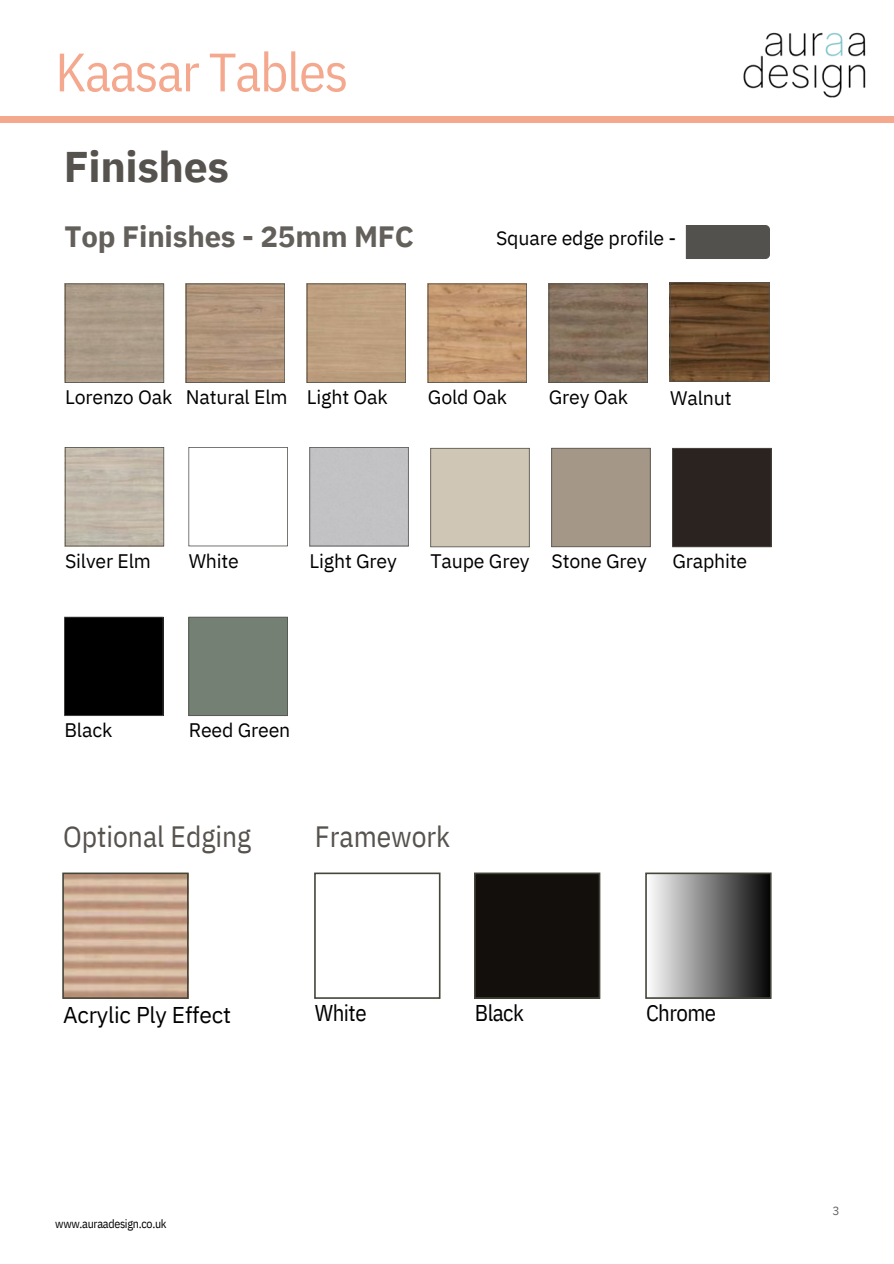
<style>
.page{position:relative;width:894px;height:1264px;background:#fff}
.page>*{position:absolute;margin:0;border:0;box-sizing:border-box;transform-origin:0 0}
.t1{font:54px "IBM Plex Sans Cond";letter-spacing:-.025em;color:#f4a88e}
.t2{font:700 42.75px "IBM Plex Sans";letter-spacing:-.01em;color:#56524e}
.t3{font:29.25px "IBM Plex Sans Cond";color:#56524e}
.t4{font:700 29.25px "IBM Plex Sans";letter-spacing:-.005em;color:#635f5b}
.t5{font:22.8px "IBM Plex Sans";letter-spacing:-.01em;color:#000}
.t6{font:22.8px "IBM Plex Sans Cond";letter-spacing:-.025em;color:#000}
.t7{font:19.5px "IBM Plex Sans";letter-spacing:-.01em;color:#000}
.t8{font:12px "IBM Plex Sans Cond";letter-spacing:-.025em;color:#000}
.t9{font:12px "IBM Plex Sans";color:#646568}
</style>
<div class="page">
<div style="left:0;top:116px;width:893px;height:6px;background:#f4a88e"></div>
<div style="left:685px;top:225px;width:84px;height:34px;background:#52514e"></div>
<svg style="left:65px;top:447px;width:99px;height:99px;background:#beb5a7"></svg>
<svg style="left:306px;top:283px;width:100px;height:100px;background:#bb9d7e"></svg>
<svg style="left:65px;top:283px;width:99px;height:100px;background:#a89986"></svg>
<svg style="left:186px;top:283px;width:99px;height:100px;background:#ae937b"></svg>
<svg style="left:427px;top:283px;width:100px;height:100px;background:#c0966f"></svg>
<svg style="left:548px;top:283px;width:99px;height:100px;background:#83705d"></svg>
<div style="left:64px;top:616px;width:99px;height:100px;background:#000"></div>
<div style="left:309px;top:447px;width:99px;height:99px;background:#c2c2c4"></div>
<svg style="left:188px;top:447px;width:100px;height:99px"></svg>
<div style="left:551px;top:448px;width:99px;height:99px;background:#a49787"></div>
<div style="left:430px;top:448px;width:99px;height:99px;background:#cfc6b5"></div>
<div style="left:672px;top:448px;width:99px;height:99px;background:#2b231f"></div>
<img style="left:669px;top:283px;width:99px;height:99px">
<div style="left:188px;top:616px;width:100px;height:100px;background:#748074"></div>
<svg style="left:670px;top:282px;width:99px;height:99px;background:#68482b"></svg>
<svg style="left:314px;top:872px;width:126px;height:126px"></svg>
<svg style="left:645px;top:872px;width:126px;height:126px;background:#80807f"></svg>
<div style="left:474px;top:872px;width:126px;height:126px;background:#120f0d"></div>
<svg style="left:62px;top:872px;width:126px;height:126px;background:#c4a48d"></svg>
<img style="left:743px;top:32px;width:122px;height:66px">
<p class="t1" style="left:55px;top:36px;width:294px">Kaasar Tables</p>
<h6 class="t2" style="left:64px;top:138px;width:166px">Finishes</h6>
<h6 class="t4" style="left:65px;top:217px;width:351px">Top Finishes - 25mm MFC</h6>
<h6 class="t7" style="left:496px;top:225px;width:182px">Square edge profile -</h6>
<h6 class="t7" style="left:65px;top:384px;width:109px">Lorenzo Oak</h6>
<h5 class="t7" style="left:186px;top:384px;width:103px">Natural Elm</h5>
<h6 class="t7" style="left:307px;top:384px;width:82px">Light Oak</h6>
<h6 class="t7" style="left:428px;top:384px;width:81px">Gold Oak</h6>
<h6 class="t7" style="left:548px;top:384px;width:81px">Grey Oak</h6>
<h4 class="t7" style="left:670px;top:385px;width:63px">Walnut</h4>
<h6 class="t7" style="left:65px;top:547px;width:87px">Silver Elm</h6>
<p class="t7" style="left:189px;top:547px;width:52px">White</p>
<h6 class="t7" style="left:309px;top:547px;width:89px">Light Grey</h6>
<h6 class="t7" style="left:430px;top:548px;width:101px">Taupe Grey</h6>
<h6 class="t7" style="left:551px;top:548px;width:97px">Stone Grey</h6>
<p class="t7" style="left:672px;top:548px;width:76px">Graphite</p>
<p class="t7" style="left:64px;top:717px;width:49px">Black</p>
<p class="t7" style="left:189px;top:717px;width:103px">Reed Green</p>
<h6 class="t3" style="left:63px;top:816px;width:189px">Optional Edging</h6>
<p class="t3" style="left:315px;top:816px;width:137px">Framework</p>
<h5 class="t5" style="left:63px;top:999px;width:169px">Acrylic Ply Effect</h5>
<h5 class="t6" style="left:315px;top:997px;width:53px">White</h5>
<h5 class="t6" style="left:474px;top:997px;width:51px">Black</h5>
<h4 class="t6" style="left:646px;top:997px;width:72px">Chrome</h4>
<h6 class="t8" style="left:55px;top:1215px;width:113px">www.auraadesign.co.uk</h6>
<p class="t9" style="left:832px;top:1202px;width:9px">3</p>
</div>
